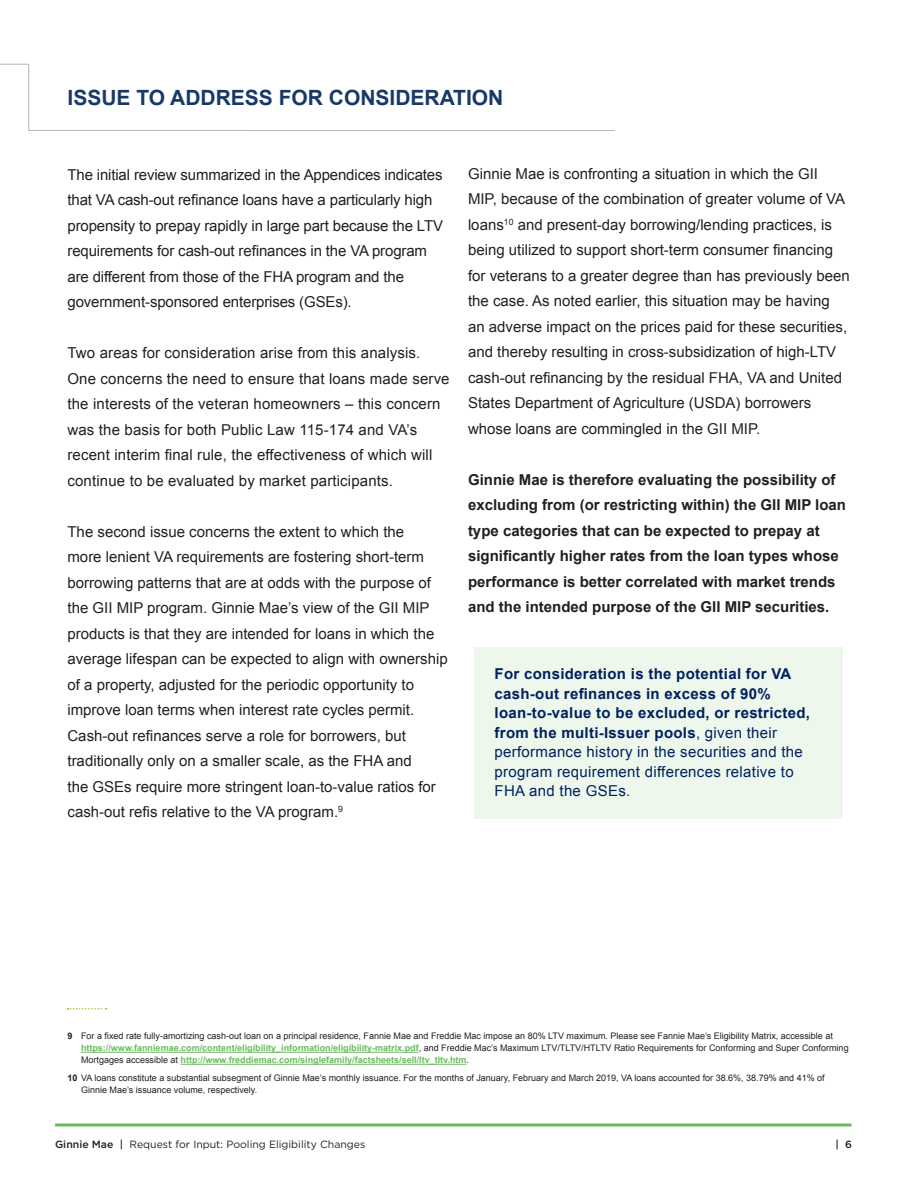
<style>
.page{position:relative;width:918px;height:1188px;background:#fff}
.page>*{position:absolute;margin:0;border:0;box-sizing:border-box;transform-origin:0 0}
.t1{font:700 21px "Arial";color:#183967}
.t2{font:15px/25.5px "Arial";color:#231f20}
.t3{font:700 15px/25.5px "Arial";color:#231f20}
.t4{font:700 15px/19.5px "Arial";letter-spacing:.02em;color:#002060}
.t5{font:10.5px "Gotham HTF";color:#231f20}
.t6{font:500 10.5px "Gotham HTF";color:#231f20}
.t7{font:9px/12px "Arial";color:#231f20}
.s1{font-weight:400}
.s2{font-weight:700}
.s3{font-weight:700;color:#69bb5e}
.s4{font-weight:500}
</style>
<div class="page">
<hr style="left:55px;top:1124px;width:797px;height:2px;background:#69bb5e">
<svg style="left:0;top:64px;width:615px;height:67px"></svg>
<svg style="left:68px;top:1008px;width:38px;height:2px"></svg>
<hr style="left:81px;top:1052px;width:338px;height:1px;background:#69bb5e">
<hr style="left:181px;top:1064px;width:286px;height:1px;background:#69bb5e">
<div style="left:474px;top:648px;width:369px;height:171px;background:#edf7ec"></div>
<p class="t1" style="left:68px;top:84px;width:437px">ISSUE TO ADDRESS FOR CONSIDERATION</p>
<p class="t2" style="left:68px;top:162px;width:377px">The initial review summarized in the Appendices indicates that VA cash-out refinance loans have a particularly high propensity to prepay rapidly in large part because the LTV requirements for cash-out refinances in the VA program are different from those of the FHA program and the government-sponsored enterprises (GSEs).</p>
<p class="t2" style="left:68px;top:340px;width:384px">Two areas for consideration arise from this analysis.<br>One concerns the need to ensure that loans made serve the interests of the veteran homeowners – this concern was the basis for both Public Law 115-174 and VA’s recent interim final rule, the effectiveness of which will continue to be evaluated by market participants.</p>
<p class="t2" style="left:68px;top:519px;width:382px">The second issue concerns the extent to which the<br>more lenient VA requirements are fostering short-term borrowing patterns that are at odds with the purpose of the GII MIP program. Ginnie Mae’s view of the GII MIP products is that they are intended for loans in which the average lifespan can be expected to align with ownership of a property, adjusted for the periodic opportunity to improve loan terms when interest rate cycles permit.<br>Cash-out refinances serve a role for borrowers, but traditionally only on a smaller scale, as the FHA and<br>the GSEs require more stringent loan-to-value ratios for cash-out refis relative to the VA program.<sup>9</sup></p>
<p class="t2" style="left:468px;top:161px;width:383px">Ginnie Mae is confronting a situation in which the GII MIP, because of the combination of greater volume of VA loans<sup>10</sup> and present-day borrowing/lending practices, is being utilized to support short-term consumer financing for veterans to a greater degree than has previously been the case. As noted earlier, this situation may be having an adverse impact on the prices paid for these securities, and thereby resulting in cross-subsidization of high-LTV cash-out refinancing by the residual FHA, VA and United States Department of Agriculture (USDA) borrowers whose loans are commingled in the GII MIP.</p>
<p class="t3" style="left:468px;top:467px;width:380px">Ginnie Mae is therefore evaluating the possibility of excluding from (or restricting within) the GII MIP loan type categories that can be expected to prepay at significantly higher rates from the loan types whose performance is better correlated with market trends and the intended purpose of the GII MIP securities.</p>
<p class="t4" style="left:495px;top:665px;width:317px">For consideration is the potential for VA cash-out refinances in excess of 90% loan-to-value to be excluded, or restricted, from the multi-Issuer pools<span class="s1">, given their performance history in the securities and the program requirement differences relative to FHA and the GSEs.</span></p>
<p class="t7" style="left:81px;top:1030px;width:769px;text-indent:-14px"><span class="s2">9</span> For a fixed rate fully-amortizing cash-out loan on a principal residence, Fannie Mae and Freddie Mac impose an 80% LTV maximum. Please see Fannie Mae’s Eligibility Matrix, accessible at <span class="s3">https://www.fanniemae.com/content/eligibility_information/eligibility-matrix.pdf</span>, and Freddie Mac’s Maximum LTV/TLTV/HTLTV Ratio Requirements for Conforming and Super Conforming<br>Mortgages accessible at <span class="s3">http://www.freddiemac.com/singlefamily/factsheets/sell/ltv_tltv.htm</span>.</p>
<p class="t7" style="left:81px;top:1072px;width:745px;text-indent:-14px"><span class="s2">10</span> VA loans constitute a substantial subsegment of Ginnie Mae’s monthly issuance. For the months of January, February and March 2019, VA loans accounted for 38.6%, 38.79% and 41% of<br>Ginnie Mae’s issuance volume, respectively.</p>
<p class="t5" style="left:55px;top:1139px;width:312px"><span class="s4">Ginnie Mae |</span> Request for Input: Pooling Eligibility Changes</p>
<p class="t6" style="left:835px;top:1139px;width:18px">| 6</p>
</div>
